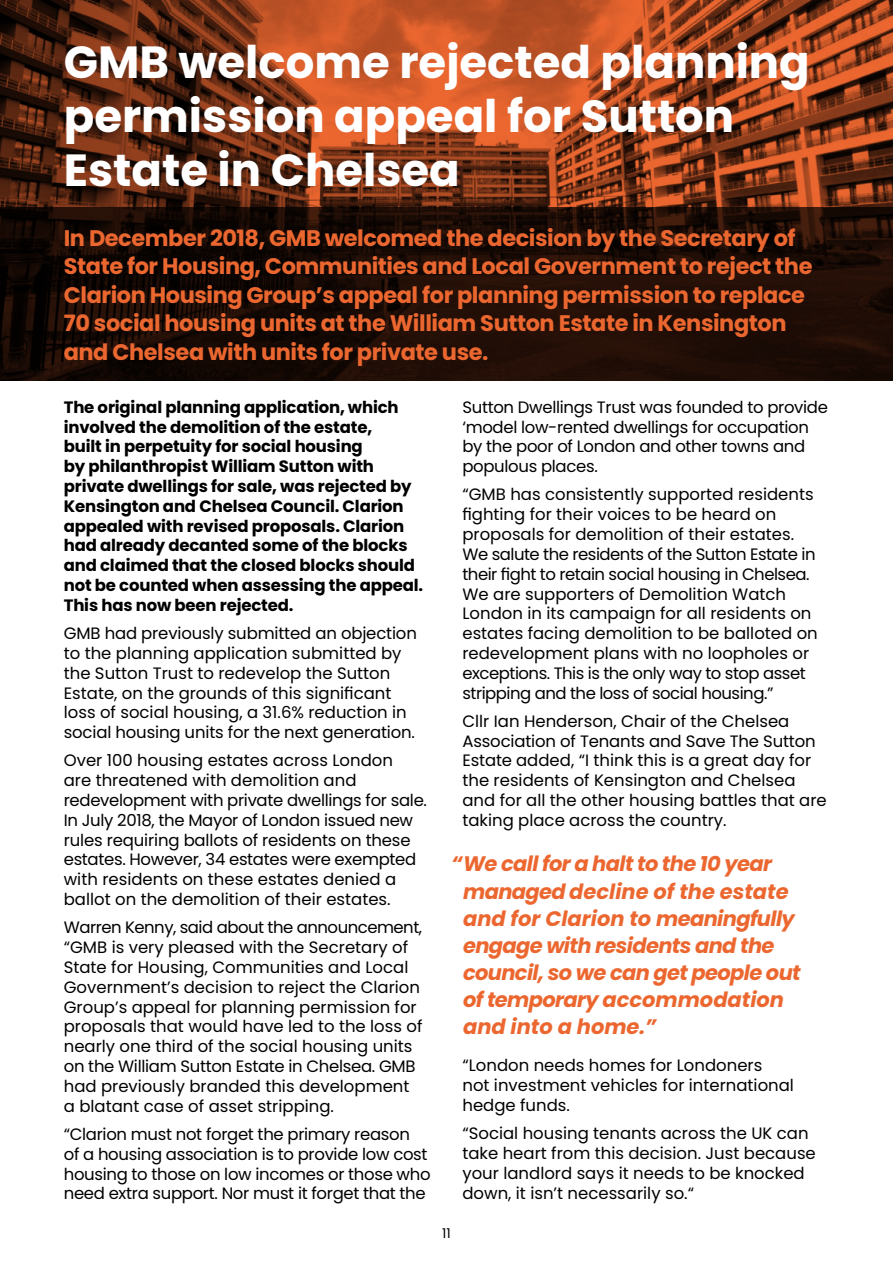
<style>
.page{position:relative;width:893px;height:1263px;background:#fff}
.page>*{position:absolute;margin:0;border:0;box-sizing:border-box;transform-origin:0 0}
.t1{font:700 45px/54px "Poppins";color:#fff}
.t2{font:700 22.5px/28.5px "Poppins";letter-spacing:-.02em;color:#ec6730}
.t3{font:italic 700 21px/27px "Poppins";letter-spacing:-.03em;color:#ec6730}
.t4{font:16.5px/19.8px "Poppins";color:#000}
.t5{font:700 16.5px/19.8px "Poppins";letter-spacing:-.01em;color:#000}
.t6{font:16.5px/19.8px "Poppins";letter-spacing:-.02em;color:#000}
.t7{font:13.5px "Poppins";color:#000}
</style>
<div class="page">
<img style="left:0;top:0;width:893px;height:207px">
<svg style="left:0;top:207px;width:893px;height:174px;background:#1a0b04"></svg>
<h1 class="t1" style="left:64px;top:36px;width:748px">GMB welcome rejected planning permission appeal for Sutton<br>Estate in Chelsea</h1>
<p class="t2" style="left:64px;top:223px;width:750px">In December 2018, GMB welcomed the decision by the Secretary of State for Housing, Communities and Local Government to reject the Clarion Housing Group’s appeal for planning permission to replace 70 social housing units at the William Sutton Estate in Kensington and Chelsea with units for private use.</p>
<p class="t5" style="left:64px;top:397px;width:361px">The original planning application, which involved the demolition of the estate,<br>built in perpetuity for social housing<br>by philanthropist William Sutton with private dwellings for sale, was rejected by Kensington and Chelsea Council. Clarion appealed with revised proposals. Clarion had already decanted some of the blocks and claimed that the closed blocks should not be counted when assessing the appeal.<br>This has now been rejected.</p>
<p class="t4" style="left:64px;top:623px;width:355px">GMB had previously submitted an objection to the planning application submitted by the Sutton Trust to redevelop the Sutton Estate, on the grounds of this significant loss of social housing, a 31.6% reduction in social housing units for the next generation.</p>
<p class="t4" style="left:64px;top:751px;width:365px">Over 100 housing estates across London<br>are threatened with demolition and redevelopment with private dwellings for sale.<br>In July 2018, the Mayor of London issued new rules requiring ballots of residents on these estates. However, 34 estates were exempted with residents on these estates denied a ballot on the demolition of their estates.</p>
<p class="t4" style="left:64px;top:918px;width:360px">Warren Kenny, said about the announcement, “GMB is very pleased with the Secretary of State for Housing, Communities and Local Government’s decision to reject the Clarion Group’s appeal for planning permission for proposals that would have led to the loss of nearly one third of the social housing units on the William Sutton Estate in Chelsea. GMB had previously branded this development a blatant case of asset stripping.</p>
<p class="t6" style="left:64px;top:1124px;width:368px">“Clarion must not forget the primary reason<br>of a housing association is to provide low cost housing to those on low incomes or those who need extra support. Nor must it forget that the</p>
<p class="t6" style="left:462px;top:397px;width:367px">Sutton Dwellings Trust was founded to provide ‘model low-rented dwellings for occupation by the poor of London and other towns and populous places.</p>
<p class="t4" style="left:462px;top:485px;width:357px">“GMB has consistently supported residents fighting for their voices to be heard on proposals for demolition of their estates.<br>We salute the residents of the Sutton Estate in their fight to retain social housing in Chelsea.<br>We are supporters of Demolition Watch London in its campaign for all residents on estates facing demolition to be balloted on redevelopment plans with no loopholes or exceptions. This is the only way to stop asset stripping and the loss of social housing.”</p>
<p class="t4" style="left:462px;top:711px;width:366px">Cllr Ian Henderson, Chair of the Chelsea Association of Tenants and Save The Sutton Estate added, “I think this is a great day for the residents of Kensington and Chelsea and for all the other housing battles that are taking place across the country.</p>
<p class="t3" style="left:463px;top:851px;width:339px;text-indent:-11px">“We call for a halt to the 10 year managed decline of the estate and for Clarion to meaningfully engage with residents and the council, so we can get people out of temporary accommodation and into a home.”</p>
<p class="t7" style="left:442px;top:1225px;width:10px">11</p>
<p class="t4" style="left:462px;top:1056px;width:333px">“London needs homes for Londoners<br>not investment vehicles for international hedge funds.</p>
<p class="t4" style="left:462px;top:1124px;width:355px">“Social housing tenants across the UK can take heart from this decision. Just because your landlord says it needs to be knocked down, it isn’t necessarily so.“</p>
</div>
